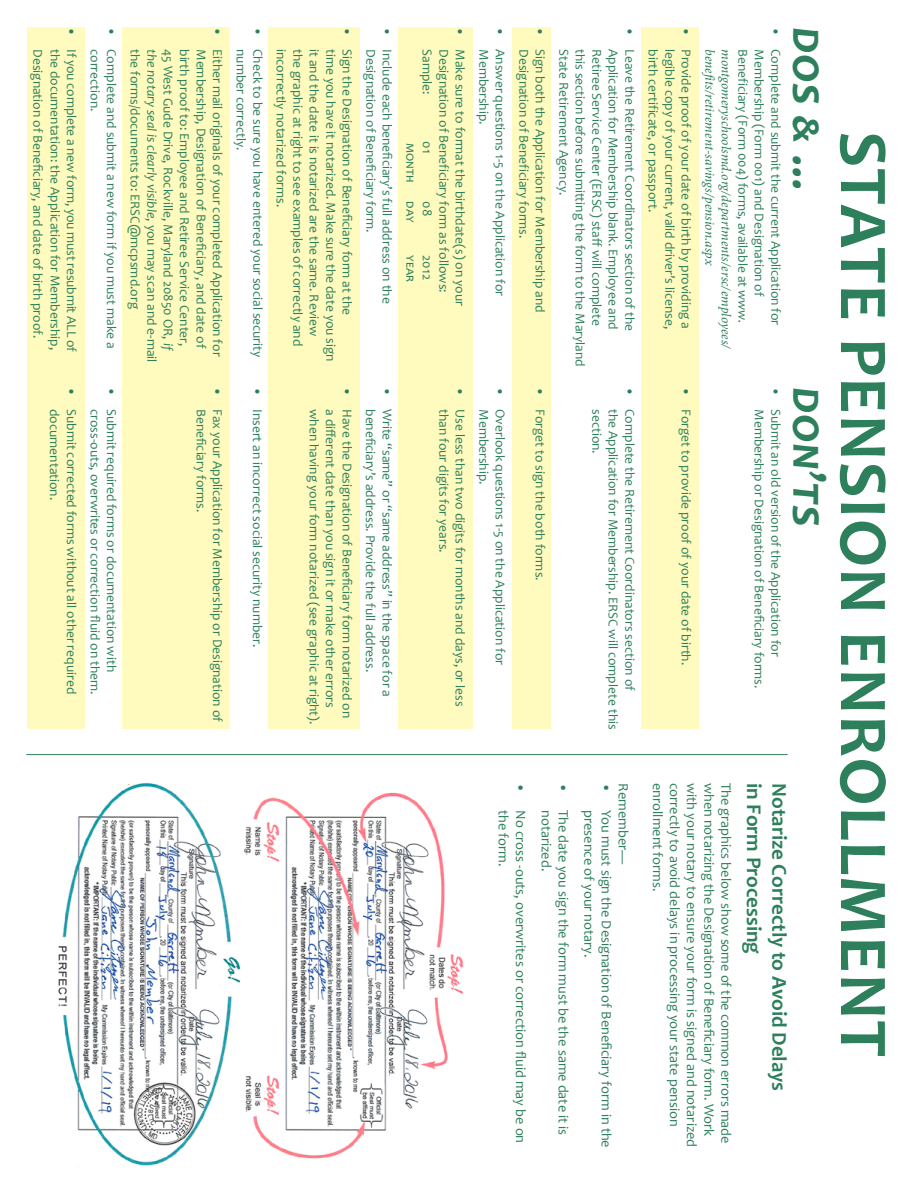
<style>
.page{position:relative;width:918px;height:1188px;background:#fff}
.page>*{position:absolute;margin:0;border:0;box-sizing:border-box;transform-origin:0 0}
.t1{font:700 69px "Candara";letter-spacing:.015em;color:#2d805b}
.t2{font:italic 700 48px "Candara";color:#2d805b}
.t3{font:700 21px "Candara";color:#2d805b}
.t4{font:14.25px/17.1px "Candara";color:#2d805b}
.t5{font:13.5px/16.5px "Candara";color:#2d805b}
.t6{font:italic 13.5px "Minion Pro";color:#2d805b}
.s1{font-style:italic}
</style>
<div class="page">
<div style="left:122px;top:27px;width:107px;height:702px;background:#fffabe"></div>
<div style="left:27px;top:27px;width:57px;height:702px;background:#fffabe"></div>
<div style="left:268px;top:27px;width:92px;height:702px;background:#fffabe"></div>
<div style="left:398px;top:27px;width:75px;height:702px;background:#fffabe"></div>
<div style="left:512px;top:27px;width:39px;height:702px;background:#fffabe"></div>
<div style="left:641px;top:27px;width:58px;height:702px;background:#fffabe"></div>
<img style="left:58px;top:783px;width:406px;height:383px">
<hr style="left:26px;top:754px;width:762px;height:1px;background:#2d805b">
<p class="t5" style="left:80px;top:49px;width:304px;line-height:17px;text-indent:-22px;rotate:90deg">• If you complete a new form, you must resubmit ALL of the documentation: the Application for Membership,<br>Designation of Beneficiary, and date of birth proof.</p>
<p class="t5" style="left:80px;top:409px;width:286px;line-height:17.1px;text-indent:-22px;rotate:90deg">• Submit corrected forms without all other required documentation.</p>
<p class="t5" style="left:120px;top:49px;width:301px;text-indent:-22px;rotate:90deg">• Complete and submit a new form if you must make a correction.</p>
<p class="t5" style="left:226px;top:49px;width:315px;text-indent:-22px;rotate:90deg">• Either mail originals of your completed Application for Membership, Designation of Beneficiary, and date of birth proof to: Employee and Retiree Service Center, 45 West Gude Drive, Rockville, Maryland 20850 OR, <span class="s1">if the notary seal is clearly visible</span>, you may scan and e-mail the forms/documents to: ERSC@mcpsmd.org</p>
<p class="t5" style="left:266px;top:49px;width:310px;text-indent:-22px;rotate:90deg">• Check to be sure you have entered your social security number correctly.</p>
<p class="t5" style="left:356px;top:49px;width:314px;text-indent:-22px;rotate:90deg">• Sign the Designation of Beneficiary form at the<br>time you have it notarized. Make sure the date you sign it and the date it is notarized are the same. Review<br>the graphic at right to see examples of correctly and incorrectly notarized forms.</p>
<p class="t5" style="left:396px;top:49px;width:256px;text-indent:-22px;rotate:90deg">• Include each beneficiary’s full address on the<br>Designation of Beneficiary form.</p>
<p class="t5" style="left:120px;top:409px;width:287px;text-indent:-22px;rotate:90deg">• Submit required forms or documentation with cross-outs, overwrites or correction fluid on them.</p>
<p class="t5" style="left:226px;top:409px;width:314px;text-indent:-22px;rotate:90deg">• Fax your Application for Membership or Designation of<br>Beneficiary forms.</p>
<p class="t5" style="left:266px;top:387px;width:261px;rotate:90deg">• Insert an incorrect social security number.</p>
<p class="t5" style="left:356px;top:409px;width:317px;text-indent:-22px;rotate:90deg">• Have the Designation of Beneficiary form notarized on a different date than you sign it or make other errors when having your form notarized (see graphic at right).</p>
<p class="t5" style="left:396px;top:387px;width:311px;text-align:center;rotate:90deg">• Write “same” or “same address” in the space for a beneficiary’s address. Provide the full address.</p>
<p class="t5" style="left:469px;top:27px;width:280px;rotate:90deg">• Make sure to format the birthdate(s) on your</p>
<p class="t5" style="left:436px;top:49px;width:47px;rotate:90deg">Sample:</p>
<p class="t5" style="left:452px;top:141px;width:153px;text-indent:-92px;rotate:90deg">Designation of Beneficiary form as follows:<br>01</p>
<p class="t5" style="left:419px;top:143px;width:41px;rotate:90deg">month</p>
<p class="t5" style="left:419px;top:201px;width:22px;rotate:90deg">day</p>
<p class="t5" style="left:419px;top:255px;width:28px;rotate:90deg">year</p>
<p class="t5" style="left:436px;top:201px;width:16px;rotate:90deg">08</p>
<p class="t5" style="left:436px;top:255px;width:26px;rotate:90deg">2012</p>
<p class="t5" style="left:509px;top:49px;width:248px;text-indent:-22px;rotate:90deg">• Answer questions 1-5 on the Application for<br>Membership.</p>
<p class="t5" style="left:469px;top:409px;width:299px;text-indent:-22px;rotate:90deg">• Use less than two digits for months and days, or less than four digits for years.</p>
<p class="t5" style="left:509px;top:409px;width:257px;text-indent:-22px;rotate:90deg">• Overlook questions 1-5 on the Application for<br>Membership.</p>
<p class="t5" style="left:549px;top:49px;width:265px;text-indent:-22px;rotate:90deg">• Sign both the Application for Membership and<br>Designation of Beneficiary forms.</p>
<p class="t5" style="left:549px;top:387px;width:195px;rotate:90deg">• Forget to sign the both forms.</p>
<p class="t5" style="left:638px;top:27px;width:305px;rotate:90deg">• Leave the Retirement Coordinators section of the</p>
<p class="t5" style="left:572px;top:49px;width:148px;rotate:90deg">State Retirement Agency.</p>
<p class="t5" style="left:589px;top:49px;width:319px;rotate:90deg">this section before submitting the form to the Maryland</p>
<p class="t5" style="left:605px;top:49px;width:279px;rotate:90deg">Retiree Service Center (ERSC) staff will complete</p>
<p class="t5" style="left:622px;top:49px;width:282px;rotate:90deg">Application for Membership blank. Employee and</p>
<p class="t5" style="left:638px;top:409px;width:322px;text-indent:-22px;rotate:90deg">• Complete the Retirement Coordinators section of<br>the Application for Membership. ERSC will complete this section.</p>
<p class="t5" style="left:695px;top:27px;width:303px;rotate:90deg">• Provide proof of your date of birth by providing a</p>
<p class="t5" style="left:662px;top:49px;width:165px;rotate:90deg">birth certificate, or passport.</p>
<p class="t5" style="left:678px;top:49px;width:282px;rotate:90deg">legible copy of your current, valid driver’s license,</p>
<p class="t5" style="left:784px;top:27px;width:299px;rotate:90deg">• Complete and submit the current Application for</p>
<h2 class="t2" style="left:839px;top:27px;width:166px;rotate:90deg">dos &amp; ...</h2>
<p class="t6" style="left:719px;top:49px;width:218px;rotate:90deg">benefits/retirement-savings/pension.aspx</p>
<p class="t6" style="left:735px;top:49px;width:302px;rotate:90deg">montgomeryschoolsmd.org/departments/ersc/employees/</p>
<p class="t5" style="left:751px;top:49px;width:276px;rotate:90deg">Beneficiary (Form 004) forms, available at <span class="s1">www.</span></p>
<p class="t5" style="left:768px;top:49px;width:249px;rotate:90deg">Membership (Form 001) and Designation of</p>
<p class="t5" style="left:695px;top:387px;width:279px;rotate:90deg">• Forget to provide proof of your date of birth.</p>
<p class="t5" style="left:784px;top:387px;width:10px;rotate:90deg">•</p>
<h2 class="t2" style="left:839px;top:387px;width:141px;rotate:90deg">don’ts</h2>
<p class="t5" style="left:784px;top:409px;width:281px;rotate:90deg">Submit an old version of the Application for<br>Membership or Designation of Beneficiary forms.</p>
<p class="t4" style="left:529px;top:810px;width:335px;text-indent:-27px;rotate:90deg">• No cross -outs, overwrites or correction fluid may be on the form.</p>
<p class="t4" style="left:572px;top:810px;width:327px;text-indent:-27px;rotate:90deg">• The date you sign the form must be the same date it is notarized.</p>
<p class="t4" style="left:632px;top:810px;width:339px;text-indent:-27px;rotate:90deg">Remember—<br>You must sign the Designation of Beneficiary form in the presence of your notary.</p>
<p class="t4" style="left:615px;top:783px;width:11px;rotate:90deg">•</p>
<p class="t4" style="left:735px;top:783px;width:362px;rotate:90deg">The graphics below show some of the common errors made</p>
<h3 class="t3" style="left:767px;top:783px;width:173px;rotate:90deg">in Form Processing</h3>
<h3 class="t3" style="left:792px;top:783px;width:310px;rotate:90deg">Notarize Correctly to Avoid Delays</h3>
<p class="t4" style="left:718px;top:783px;width:366px;rotate:90deg">when notarizing the Designation of Beneficiary form. Work with your notary to ensure your form is signed and notarized correctly to avoid delays in processing your state pension enrollment forms.</p>
<h1 class="t1" style="left:907px;top:131px;width:927px;rotate:90deg">STATE PENSION ENROLLMENT</h1>
</div>
